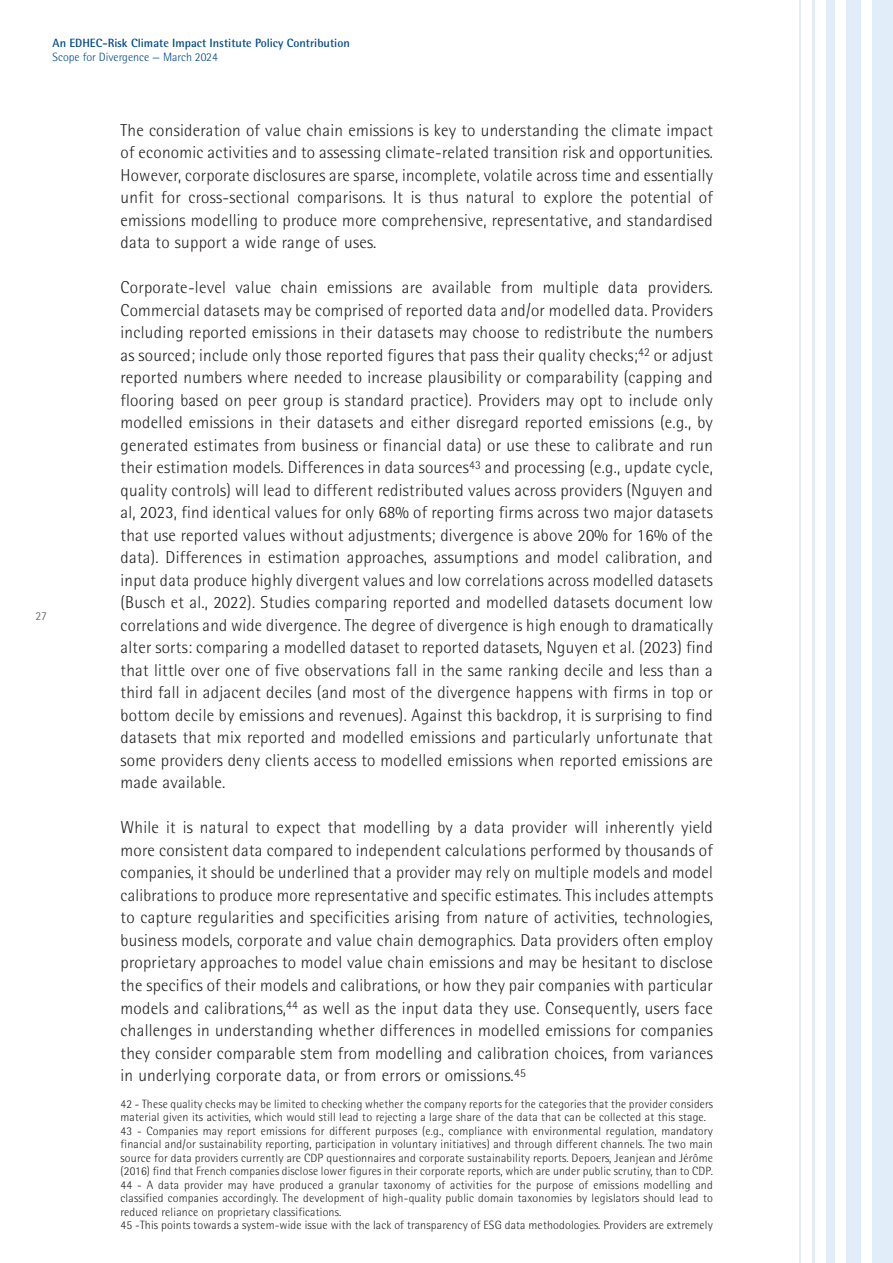
<style>
.page{position:relative;width:893px;height:1263px;background:#fff}
.page>*{position:absolute;margin:0;border:0;box-sizing:border-box;transform-origin:0 0}
.t1{font:300 17.25px/22.5px "Rotis Semi Sans";letter-spacing:.015em;color:#231f20;text-align:justify}
.t2{font:300 12px/13.5px "Rotis Semi Sans";letter-spacing:.015em;color:#231f20}
.t3{font:700 12px "Rotis Semi Sans";color:#01498e}
.t4{font:300 12px "Rotis Semi Sans";color:#01498e}
.t5{font:300 12px "Rotis Semi Sans";color:#57585a}
</style>
<div class="page">
<div style="left:826px;top:0;width:9px;height:1263px;background:#e1edf8"></div>
<hr style="left:812px;top:0;width:3px;height:1263px;background:#e1edf8">
<hr style="left:799px;top:0;width:2px;height:1263px;background:#e1edf8">
<div style="left:846px;top:0;width:15px;height:1263px;background:#e1edf8"></div>
<div style="left:872px;top:0;width:21px;height:1263px;background:#e1edf8"></div>
<p class="t3" style="left:53px;top:36px;width:299px">An EDHEC-Risk Climate Impact Institute Policy Contribution</p>
<p class="t4" style="left:53px;top:50px;width:167px">Scope for Divergence — March 2024</p>
<p class="t5" style="left:36px;top:609px;width:13px">27</p>
<p class="t1" style="left:121px;top:119px;width:594px">The consideration of value chain emissions is key to understanding the climate impact of economic activities and to assessing climate-related transition risk and opportunities.<br>However, corporate disclosures are sparse, incomplete, volatile across time and essentially unfit for cross-sectional comparisons. It is thus natural to explore the potential of emissions modelling to produce more comprehensive, representative, and standardised data to support a wide range of uses.</p>
<p class="t1" style="left:121px;top:276px;width:594px">Corporate-level value chain emissions are available from multiple data providers.<br>Commercial datasets may be comprised of reported data and/or modelled data. Providers including reported emissions in their datasets may choose to redistribute the numbers as sourced; include only those reported figures that pass their quality checks;<sup>42</sup> or adjust reported numbers where needed to increase plausibility or comparability (capping and flooring based on peer group is standard practice). Providers may opt to include only modelled emissions in their datasets and either disregard reported emissions (e.g., by generated estimates from business or financial data) or use these to calibrate and run their estimation models. Differences in data sources<sup>43</sup> and processing (e.g., update cycle, quality controls) will lead to different redistributed values across providers (Nguyen and al, 2023, find identical values for only 68% of reporting firms across two major datasets that use reported values without adjustments; divergence is above 20% for 16% of the data). Differences in estimation approaches, assumptions and model calibration, and input data produce highly divergent values and low correlations across modelled datasets (Busch et al., 2022). Studies comparing reported and modelled datasets document low correlations and wide divergence. The degree of divergence is high enough to dramatically alter sorts: comparing a modelled dataset to reported datasets, Nguyen et al. (2023) find that little over one of five observations fall in the same ranking decile and less than a third fall in adjacent deciles (and most of the divergence happens with firms in top or bottom decile by emissions and revenues). Against this backdrop, it is surprising to find datasets that mix reported and modelled emissions and particularly unfortunate that some providers deny clients access to modelled emissions when reported emissions are made available.</p>
<p class="t1" style="left:121px;top:816px;width:594px">While it is natural to expect that modelling by a data provider will inherently yield more consistent data compared to independent calculations performed by thousands of companies, it should be underlined that a provider may rely on multiple models and model calibrations to produce more representative and specific estimates. This includes attempts to capture regularities and specificities arising from nature of activities, technologies, business models, corporate and value chain demographics. Data providers often employ proprietary approaches to model value chain emissions and may be hesitant to disclose the specifics of their models and calibrations, or how they pair companies with particular models and calibrations,<sup>44</sup> as well as the input data they use. Consequently, users face challenges in understanding whether differences in modelled emissions for companies they consider comparable stem from modelling and calibration choices, from variances in underlying corporate data, or from errors or omissions.<sup>45</sup></p>
<p class="t2" style="left:121px;top:1097px;width:594px">42 - These quality checks may be limited to checking whether the company reports for the categories that the provider considers material given its activities, which would still lead to rejecting a large share of the data that can be collected at this stage.<br>43 - Companies may report emissions for different purposes (e.g., compliance with environmental regulation, mandatory financial and/or sustainability reporting, participation in voluntary initiatives) and through different channels. The two main source for data providers currently are CDP questionnaires and corporate sustainability reports. Depoers, Jeanjean and Jérôme (2016) find that French companies disclose lower figures in their corporate reports, which are under public scrutiny, than to CDP.<br>44 - A data provider may have produced a granular taxonomy of activities for the purpose of emissions modelling and classified companies accordingly. The development of high-quality public domain taxonomies by legislators should lead to reduced reliance on proprietary classifications.<br>45 -This points towards a system-wide issue with the lack of transparency of ESG data methodologies. Providers are extremely</p>
</div>
